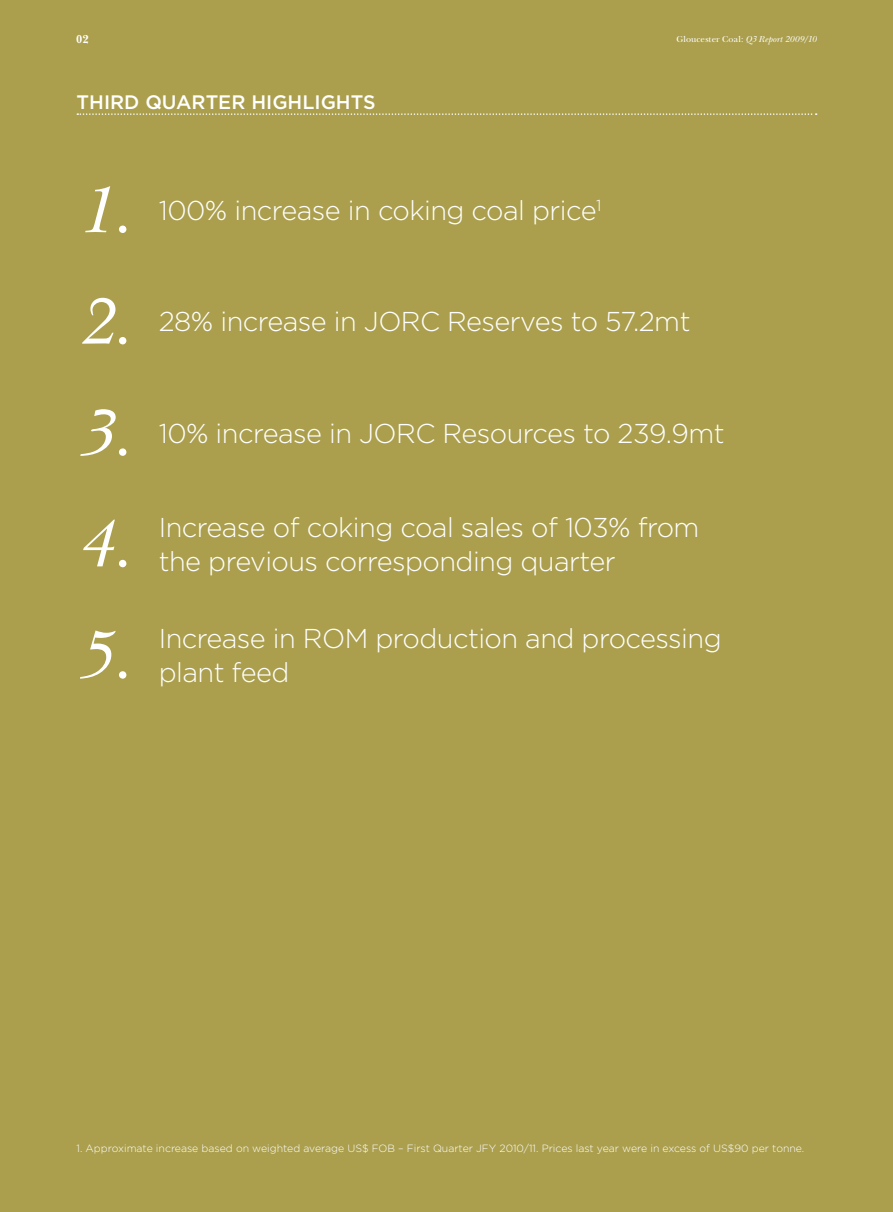
<style>
.page{position:relative;width:893px;height:1212px;background:#ab9f4e}
.page>*{position:absolute;margin:0;border:0;box-sizing:border-box;transform-origin:0 0}
.t1{font:italic 68.4px "New Baskerville Std";color:#fff}
.t2{font:300 27.3px/33.9px "Gotham";letter-spacing:-.02em;color:#fff}
.t3{font:500 19.5px "Gotham";color:#fff}
.t4{font:700 12px "New Baskerville Std";color:#fff}
.t5{font:300 10.5px "Gotham";color:#fff}
.t6{font:9px "New Baskerville Std";letter-spacing:.015em;color:#fff}
.s1{font-style:italic}
</style>
<div class="page">
<svg style="left:77px;top:113px;width:740px;height:2px"></svg>
<p class="t4" style="left:76px;top:32px;width:14px">02</p>
<p class="t6" style="left:677px;top:34px;width:141px">Gloucester Coal: <span class="s1">Q3 Report 2009/10</span></p>
<p class="t3" style="left:77px;top:89px;width:301px">third QUARTER HIGH LIGHTS</p>
<h1 class="t1" style="left:77px;top:170px;width:56px">1.</h1>
<h1 class="t1" style="left:77px;top:282px;width:56px">2.</h1>
<h1 class="t1" style="left:77px;top:393px;width:56px">3.</h1>
<p class="t2" style="left:159px;top:192px;width:444px">100% increase in coking coal price<sup>1</sup></p>
<p class="t2" style="left:159px;top:304px;width:533px">28% increase in JORC Reserves to 57.2mt</p>
<p class="t2" style="left:159px;top:415px;width:567px">10% increase in JORC Resources to 239.9mt</p>
<h1 class="t1" style="left:77px;top:504px;width:56px">4.</h1>
<p class="t2" style="left:159px;top:510px;width:542px">Increase of coking coal sales of 103% from the previous corresponding quarter</p>
<h1 class="t1" style="left:77px;top:616px;width:56px">5.</h1>
<p class="t2" style="left:159px;top:621px;width:564px">Increase in ROM production and processing plant feed</p>
<p class="t5" style="left:77px;top:1142px;width:729px">1. Approximate increase based on weighted average US$ FOB – First Quarter JFY 2010/11. Prices last year were in excess of US$90 per tonne.</p>
</div>
